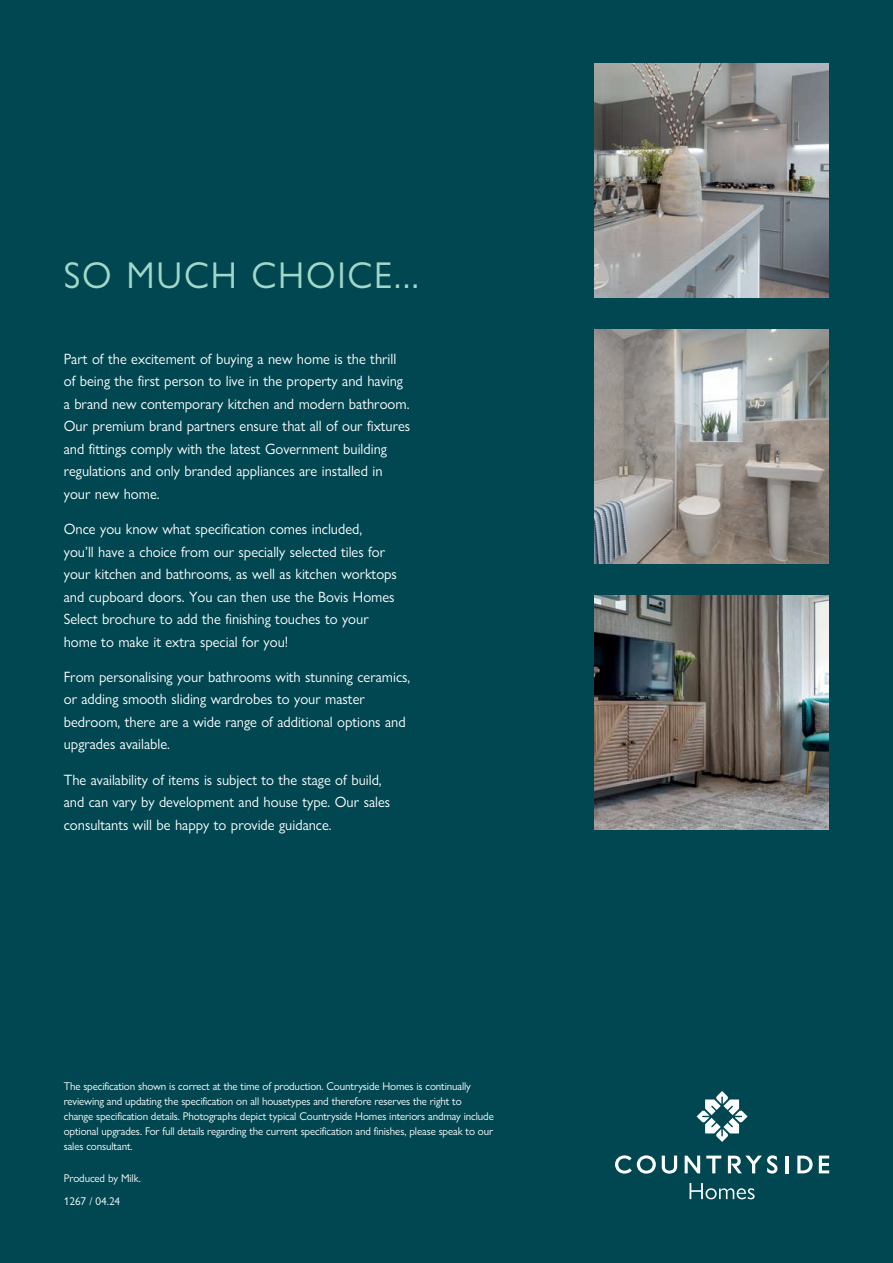
<style>
.page{position:relative;width:893px;height:1263px;background:#004751}
.page>*{position:absolute;margin:0;border:0;box-sizing:border-box;transform-origin:0 0}
.t1{font:37.5px "Gill Sans Nova";letter-spacing:.05em;color:#a2d8c9}
.t2{font:15px/22.5px "Gill Sans Nova";color:#fff}
.t3{font:11.25px/15px "Gill Sans Nova";letter-spacing:-.01em;color:#fff}
</style>
<div class="page">
<img style="left:594px;top:596px;width:234px;height:234px">
<img style="left:594px;top:330px;width:234px;height:234px">
<img style="left:594px;top:64px;width:234px;height:234px">
<svg style="left:689px;top:1183px;width:66px;height:16px"></svg>
<svg style="left:662px;top:1155px;width:15px;height:18px"></svg>
<svg style="left:685px;top:1155px;width:15px;height:18px"></svg>
<svg style="left:706px;top:1155px;width:15px;height:18px"></svg>
<hr style="left:785px;top:1155px;width:4px;height:18px;background:#fff">
<svg style="left:797px;top:1155px;width:16px;height:18px"></svg>
<svg style="left:819px;top:1155px;width:10px;height:18px"></svg>
<svg style="left:615px;top:1155px;width:41px;height:18px"></svg>
<svg style="left:728px;top:1155px;width:49px;height:18px"></svg>
<svg style="left:697px;top:1091px;width:51px;height:51px"></svg>
<h1 class="t1" style="left:64px;top:253px;width:357px">SO MUCH CHOICE...</h1>
<p class="t2" style="left:64px;top:347px;width:348px">Part of the excitement of buying a new home is the thrill of being the first person to live in the property and having a brand new contemporary kitchen and modern bathroom.<br>Our premium brand partners ensure that all of our fixtures and fittings comply with the latest Government building regulations and only branded appliances are installed in your new home.</p>
<p class="t2" style="left:64px;top:518px;width:335px">Once you know what specification comes included,<br>you’ll have a choice from our specially selected tiles for your kitchen and bathrooms, as well as kitchen worktops and cupboard doors. You can then use the Bovis Homes Select brochure to add the finishing touches to your home to make it extra special for you!</p>
<p class="t2" style="left:64px;top:665px;width:348px">From personalising your bathrooms with stunning ceramics, or adding smooth sliding wardrobes to your master bedroom, there are a wide range of additional options and upgrades available.</p>
<p class="t2" style="left:64px;top:768px;width:328px">The availability of items is subject to the stage of build, and can vary by development and house type. Our sales consultants will be happy to provide guidance.</p>
<p class="t3" style="left:64px;top:1078px;width:432px">The specification shown is correct at the time of production. Countryside Homes is continually reviewing and updating the specification on all housetypes and therefore reserves the right to change specification details. Photographs depict typical Countryside Homes interiors andmay include optional upgrades. For full details regarding the current specification and finishes, please speak to our sales consultant.</p>
<p class="t3" style="left:64px;top:1166px;width:79px;line-height:23.5px">Produced by Milk.<br>1267 / 04.24</p>
</div>
